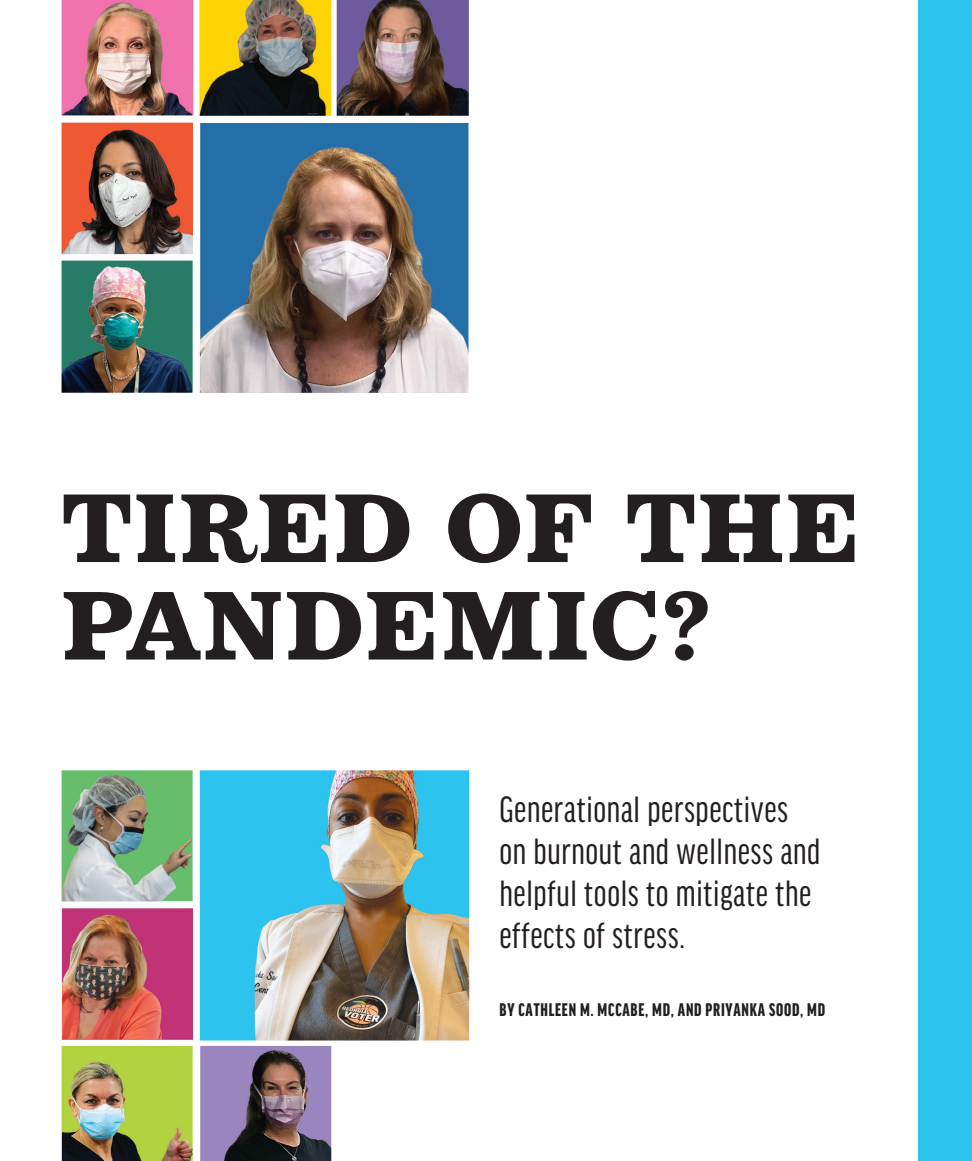
<style>
.page{position:relative;width:972px;height:1161px;background:#fff}
.page>*{position:absolute;margin:0;border:0;box-sizing:border-box;transform-origin:0 0}
.t1{font:900 105px/97.5px "Oxtail OT";letter-spacing:-.005em;color:#231f20}
.deck{font:39px/42px "Good Headline Pro X Cond News";letter-spacing:.015em;color:#231f20}
.author{font:900 extra-condensed 19.5px "Good Headline Pro";letter-spacing:.04em;color:#231f20}
</style>
<div class="page">
<img style="left:61px;top:0;width:409px;height:1161px">
<div style="left:918px;top:0;width:54px;height:1161px;background:#2cc3ee"></div>
<p class="t1" style="left:61px;top:478px;width:803px">TIRED OF THE<br>PANDEMIC?</p>
<p class="deck" style="left:500px;top:788px;width:323px">Generational perspectives on burnout and wellness and helpful tools to mitigate the effects of stress.</p>
<p class="author" style="left:500px;top:1000px;width:327px">BY CATHLEEN M. MCCABE, MD, AND PRIYANKA SOOD, MD</p>
</div>
